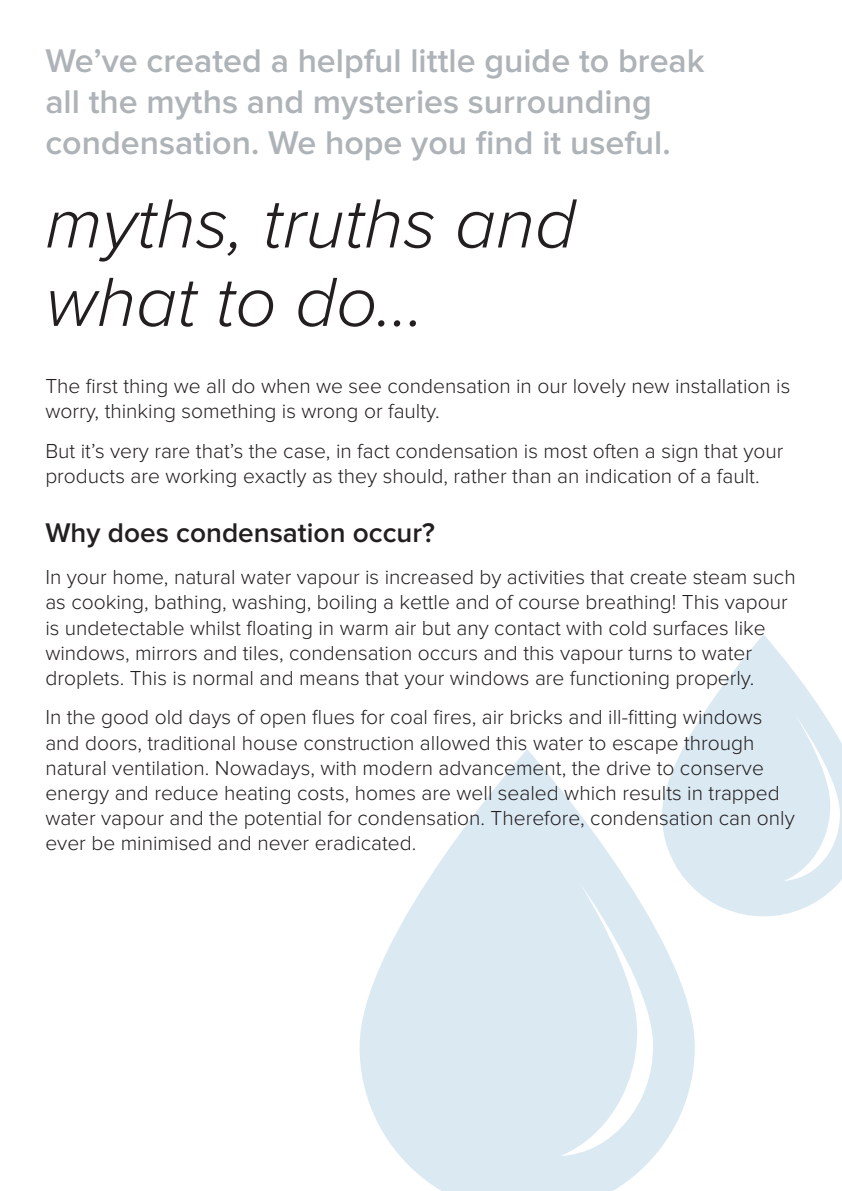
<style>
.page{position:relative;width:842px;height:1191px;background:#fff}
.page>*{position:absolute;margin:0;border:0;box-sizing:border-box;transform-origin:0 0}
.t1{font:italic 300 72px/78.4px "Proxima Nova";color:#231f20}
.t2{font:600 34px/40.8px "Proxima Nova";color:#aeb3b8}
.t3{font:600 28px "Proxima Nova";color:#231f20}
.t4{font:300 21px/25.2px "Proxima Nova";color:#231f20}
</style>
<div class="page">
<svg style="left:360px;top:749px;width:335px;height:442px;fill:#dbe9f2"></svg>
<svg style="left:662px;top:634px;width:180px;height:282px;fill:#dbe9f2"></svg>
<h2 class="t2" style="left:45px;top:44px;width:661px">We’ve created a helpful little guide to break all the myths and mysteries surrounding condensation. We hope you find it useful.</h2>
<h1 class="t1" style="left:45px;top:191px;width:532px">myths, truths and what to do...</h1>
<p class="t4" style="left:45px;top:375px;width:746px">The first thing we all do when we see condensation in our lovely new installation is worry, thinking something is wrong or faulty.</p>
<p class="t4" style="left:45px;top:440px;width:740px">But it’s very rare that’s the case, in fact condensation is most often a sign that your products are working exactly as they should, rather than an indication of a fault.</p>
<h3 class="t3" style="left:45px;top:523px;width:391px">Why does condensation occur?</h3>
<p class="t4" style="left:45px;top:566px;width:752px">In your home, natural water vapour is increased by activities that create steam such as cooking, bathing, washing, boiling a kettle and of course breathing! This vapour is undetectable whilst floating in warm air but any contact with cold surfaces like windows, mirrors and tiles, condensation occurs and this vapour turns to water droplets. This is normal and means that your windows are functioning properly.</p>
<p class="t4" style="left:45px;top:706px;width:751px">In the good old days of open flues for coal fires, air bricks and ill-fitting windows and doors, traditional house construction allowed this water to escape through natural ventilation. Nowadays, with modern advancement, the drive to conserve energy and reduce heating costs, homes are well sealed which results in trapped water vapour and the potential for condensation. Therefore, condensation can only ever be minimised and never eradicated.</p>
</div>
